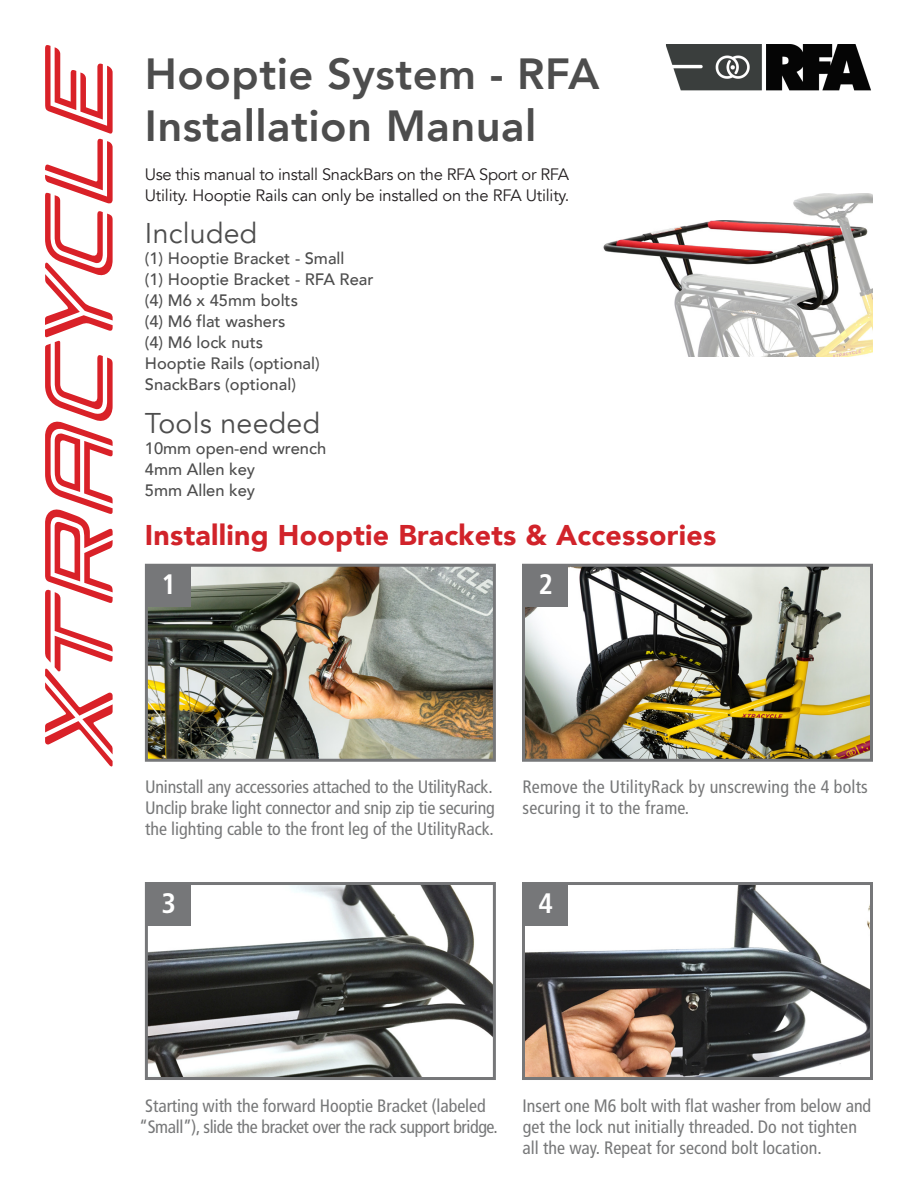
<style>
.page{position:relative;width:918px;height:1188px;background:#fff}
.page>*{position:absolute;margin:0;border:0;box-sizing:border-box;transform-origin:0 0}
.Edgerunner{font:800 43.5px/52.5px "Avenir";letter-spacing:.01em;color:#4d4d4d}
.t1{font:900 28.5px "Avenir";letter-spacing:.01em;color:#d1232a}
.Edgerunner-2{font:28.5px "Avenir";letter-spacing:.01em;color:#4d4d4d}
.t2{font:700 condensed 28.2px "Frutiger LT Std";color:#fff}
.Non-Bulleted_Step{font:condensed 18px/21px "Frutiger LT Std";color:#777879}
.Non-Bulleted_Step-2{font:condensed 18px/21px "Frutiger LT Std";letter-spacing:-.02em;color:#777879;text-align:center}
.t3{font:500 16.5px/21px "Avenir";color:#4d4d4d}
.Edgerunner-3{font:16.5px/21px "Avenir";letter-spacing:-.015em;color:#231f20}
</style>
<div class="page">
<svg style="left:45px;top:45px;width:68px;height:722px"></svg>
<img style="left:526px;top:886px;width:343px;height:190px">
<div style="left:522px;top:882px;width:351px;height:198px;border:3px solid #767779"></div>
<img style="left:149px;top:886px;width:343px;height:190px">
<div style="left:145px;top:882px;width:351px;height:198px;border:3px solid #767779"></div>
<img style="left:149px;top:568px;width:343px;height:190px">
<div style="left:145px;top:564px;width:351px;height:198px;border:3px solid #767779"></div>
<img style="left:603px;top:194px;width:270px;height:163px">
<div style="left:147px;top:566px;width:43px;height:41px;background:#767779"></div>
<img style="left:526px;top:568px;width:343px;height:190px">
<div style="left:522px;top:564px;width:351px;height:198px;border:3px solid #767779"></div>
<div style="left:524px;top:566px;width:44px;height:41px;background:#767779"></div>
<div style="left:147px;top:884px;width:43px;height:42px;background:#767779"></div>
<div style="left:524px;top:884px;width:44px;height:42px;background:#767779"></div>
<img style="left:666px;top:45px;width:205px;height:46px">
<p class="Edgerunner" style="left:145px;top:47px;width:456px">Hooptie System - RFA<br>Installation Manual</p>
<p class="Edgerunner-3" style="left:145px;top:164px;width:426px">Use this manual to install SnackBars on the RFA Sport or RFA<br>Utility. Hooptie Rails can only be installed on the RFA Utility.</p>
<p class="Edgerunner-2" style="left:145px;top:216px;width:114px">Included</p>
<p class="t3" style="left:145px;top:247px;width:201px">(1) Hooptie Bracket - Small</p>
<p class="t3" style="left:145px;top:268px;width:230px">(1) Hooptie Bracket - RFA Rear</p>
<p class="t3" style="left:145px;top:289px;width:155px">(4) M6 x 45mm bolts</p>
<p class="t3" style="left:145px;top:310px;width:142px">(4) M6 flat washers</p>
<p class="t3" style="left:145px;top:331px;width:120px">(4) M6 lock nuts</p>
<p class="t3" style="left:145px;top:352px;width:176px">Hooptie Rails (optional)</p>
<p class="t3" style="left:145px;top:373px;width:153px">SnackBars (optional)</p>
<p class="Edgerunner-2" style="left:145px;top:406px;width:177px">Tools needed</p>
<p class="t3" style="left:145px;top:437px;width:183px">10mm open-end wrench<br>4mm Allen key</p>
<p class="t3" style="left:145px;top:479px;width:112px">5mm Allen key</p>
<p class="t1" style="left:145px;top:511px;width:573px">Installing Hooptie Brackets &amp; Accessories</p>
<p class="t2" style="left:161px;top:568px;width:16px">1</p>
<p class="t2" style="left:539px;top:568px;width:16px">2</p>
<p class="Non-Bulleted_Step" style="left:145px;top:777px;width:351px;text-align:justify">Uninstall any accessories attached to the UtilityRack.<br>Unclip brake light connector and snip zip tie securing the lighting cable to the front leg of the UtilityRack.</p>
<p class="Non-Bulleted_Step" style="left:522px;top:777px;width:347px">Remove the UtilityRack by unscrewing the 4 bolts securing it to the frame.</p>
<p class="t2" style="left:161px;top:886px;width:16px">3</p>
<p class="t2" style="left:539px;top:886px;width:16px">4</p>
<p class="Non-Bulleted_Step-2" style="left:139px;top:1095px;width:360px">Starting with the forward Hooptie Bracket (labeled “Small”), slide the bracket over the rack support bridge.</p>
<p class="Non-Bulleted_Step" style="left:523px;top:1095px;width:350px">Insert one M6 bolt with flat washer from below and get the lock nut initially threaded. Do not tighten all the way. Repeat for second bolt location.</p>
</div>
